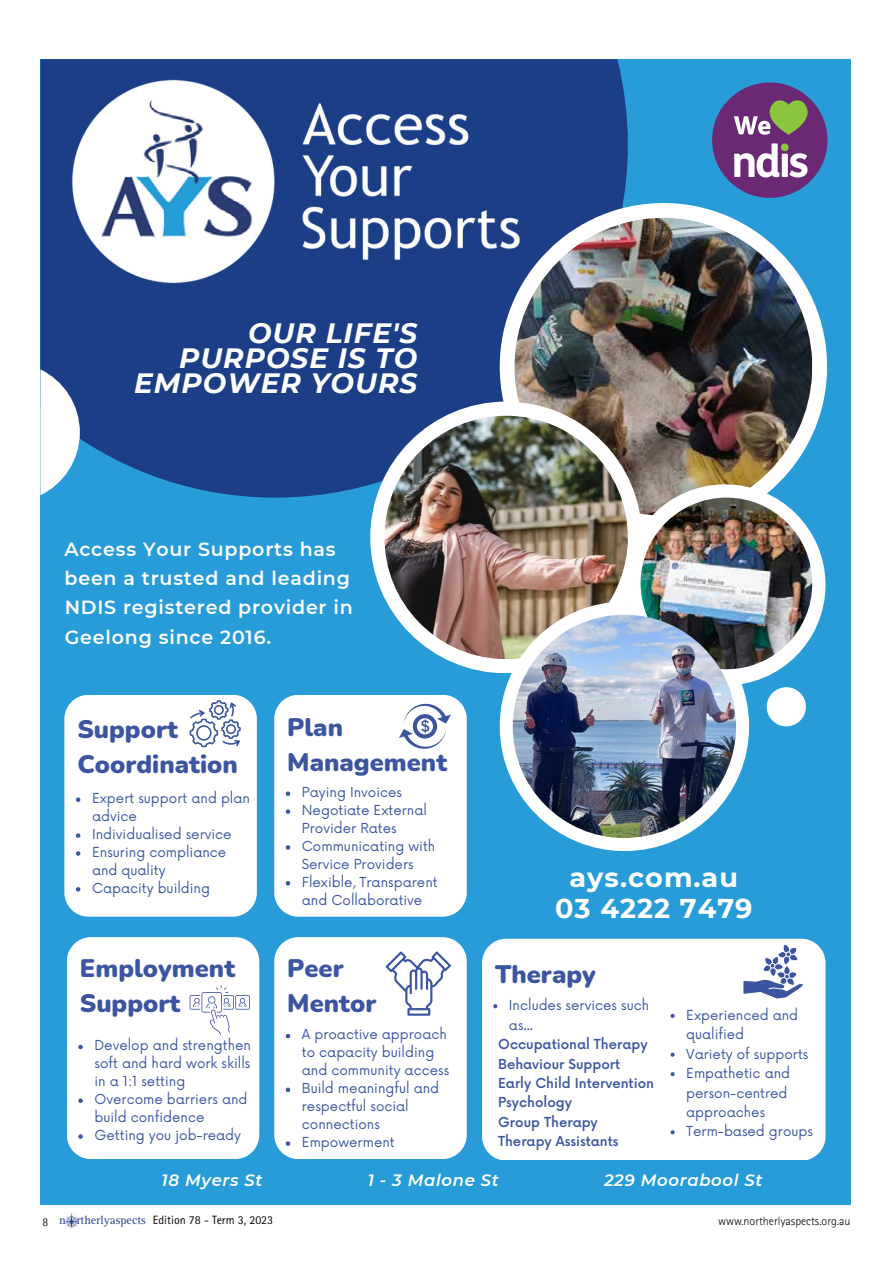
<style>
.page{position:relative;width:893px;height:1263px;background:#fff}
.page>*{position:absolute;margin:0;border:0;box-sizing:border-box;transform-origin:0 0}
.t1{font:italic 700 27.9px/25.3px "Montserrat";letter-spacing:.035em;color:#fff;text-align:right}
.t2{font:700 27.15px/31.3px "Montserrat";letter-spacing:.035em;color:#fff;text-align:center}
.t3{font:900 25.35px/35px "Nunito";color:#3b55a1}
.t4{font:600 19.05px/29.4px "Montserrat";letter-spacing:.04em;color:#fff}
.t5{font:italic 600 16.5px "Montserrat";letter-spacing:.04em;color:#fff}
.t6{font:13.5px/17.9px "Now";color:#3b55a1}
.t7{font:500 13.5px/19.4px "Now";color:#3b55a1}
.t8{font:12px "Rotis Sans Serif Std";color:#000}
.t9{font:300 12px "Rotis Sans Serif Std";color:#000}
.s1{font-family:"Rotis Semi Sans Std";font-weight:300}
.s2{font-family:"Rotis Serif Std";color:#25408f}
</style>
<div class="page">
<img style="left:65px;top:1213px;width:13px;height:15px">
<div style="left:40px;top:59px;width:810px;height:1146px;background:#289cd8"></div>
<div style="left:40px;top:59px;width:588px;height:439px;background:#1b3e86"></div>
<div style="left:500px;top:203px;width:327px;height:327px;background:#fff;border-radius:164px"></div>
<img style="left:515px;top:218px;width:297px;height:297px;border-radius:147px">
<div style="left:370px;top:402px;width:272px;height:271px;background:#fff;border-radius:136px"></div>
<img style="left:384px;top:416px;width:244px;height:243px;border-radius:120px">
<div style="left:624px;top:484px;width:201px;height:201px;background:#fff;border-radius:101px"></div>
<svg style="left:40px;top:369px;width:40px;height:126px"></svg>
<div style="left:767px;top:687px;width:39px;height:39px;background:#fff;border-radius:20px"></div>
<div style="left:500px;top:602px;width:249px;height:249px;background:#fff;border-radius:125px"></div>
<img style="left:641px;top:498px;width:171px;height:171px;border-radius:86px">
<img style="left:513px;top:615px;width:223px;height:223px;border-radius:112px">
<img style="left:40px;top:59px;width:519px;height:260px">
<div style="left:712px;top:82px;width:115px;height:116px;background:#6b2975;border-radius:50%"></div>
<svg style="left:734px;top:100px;width:74px;height:35px"></svg>
<svg style="left:734px;top:143px;width:73px;height:34px"></svg>
<div style="left:482px;top:939px;width:343px;height:221px;background:#fff"></div>
<svg style="left:741px;top:943px;width:64px;height:56px"></svg>
<div style="left:274px;top:695px;width:193px;height:221px;background:#fff"></div>
<div style="left:64px;top:695px;width:193px;height:221px;background:#fff"></div>
<div style="left:67px;top:937px;width:192px;height:222px;background:#fff"></div>
<div style="left:274px;top:937px;width:193px;height:222px;background:#fff"></div>
<svg style="left:493px;top:1004px;width:4px;height:4px"></svg>
<svg style="left:671px;top:1014px;width:4px;height:4px"></svg>
<svg style="left:671px;top:1053px;width:4px;height:4px"></svg>
<svg style="left:671px;top:1072px;width:4px;height:4px"></svg>
<svg style="left:671px;top:1130px;width:4px;height:4px"></svg>
<h1 class="t1" style="left:134px;top:319px;width:284px">OUR LIFE'S<br>PURPOSE IS TO<br>EMPOWER YOURS</h1>
<h3 class="t4" style="left:64px;top:533px;width:290px">Access Your Supports has been a trusted and leading<br>NDIS registered provider in<br>Geelong since 2016.</h3>
<h3 class="t3" style="left:77px;top:711px;width:162px">Support<br>Coordination</h3>
<p class="t6" style="left:92px;top:788px;width:160px">Expert support and plan advice<br>Individualised service<br>Ensuring compliance and quality<br>Capacity building</p>
<h3 class="t3" style="left:80px;top:950px;width:157px">Employment<br>Support</h3>
<p class="t6" style="left:94px;top:1035px;width:158px">Develop and strengthen soft and hard work skills in a 1:1 setting<br>Overcome barriers and build confidence<br>Getting you job-ready</p>
<h3 class="t3" style="left:287px;top:709px;width:161px">Plan<br>Management</h3>
<p class="t6" style="left:302px;top:782px;width:137px">Paying Invoices<br>Negotiate External<br>Provider Rates<br>Communicating with<br>Service Providers<br>Flexible, Transparent and Collaborative</p>
<h3 class="t3" style="left:287px;top:950px;width:91px">Peer<br>Mentor</h3>
<p class="t6" style="left:302px;top:1025px;width:149px">A proactive approach to capacity building and community access<br>Build meaningful and respectful social connections<br>Empowerment</p>
<h2 class="t2" style="left:555px;top:860px;width:199px">ays.com.au<br>03 4222 7479</h2>
<h3 class="t3" style="left:495px;top:955px;width:102px">Therapy</h3>
<p class="t6" style="left:509px;top:995px;width:142px;line-height:19.4px">Includes services such as...</p>
<p class="t7" style="left:498px;top:1034px;width:157px">Occupational Therapy<br>Behaviour Support<br>Early Child Intervention<br>Psychology<br>Group Therapy<br>Therapy Assistants</p>
<p class="t6" style="left:686px;top:1004px;width:128px;line-height:19.4px">Experienced and qualified<br>Variety of supports<br>Empathetic and person-centred approaches<br>Term-based groups</p>
<p class="t5" style="left:162px;top:1169px;width:103px">18 Myers St</p>
<p class="t5" style="left:368px;top:1169px;width:133px">1 - 3 Malone St</p>
<p class="t5" style="left:604px;top:1169px;width:160px">229 Moorabool St</p>
<p class="t8" style="left:43px;top:1213px;width:232px"><span class="s1">8</span> <span class="s2">n rtherlyaspects</span> Edition 78 - Term 3, 2023</p>
<p class="t9" style="left:718px;top:1213px;width:134px">www.northerlyaspects.org.au</p>
</div>
